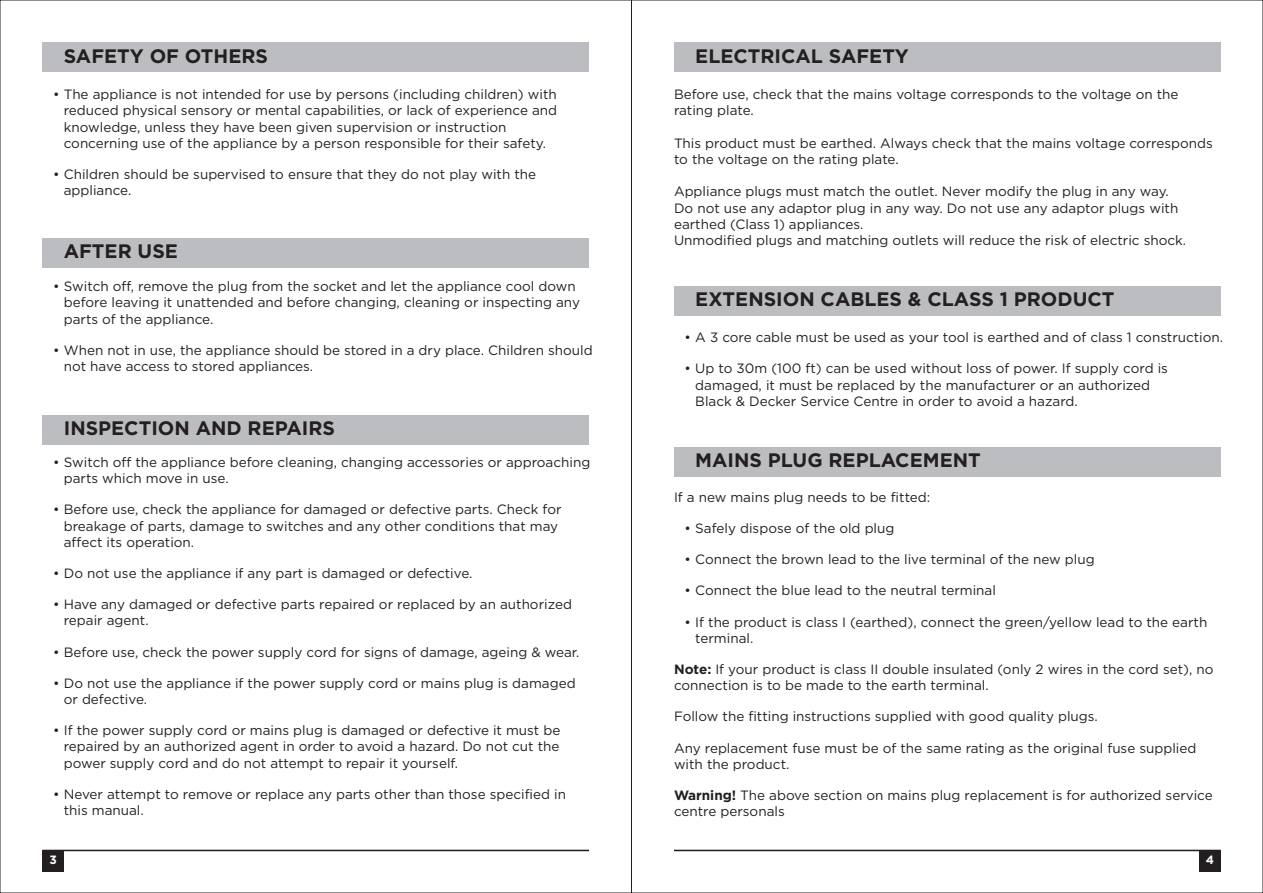
<style>
.page{position:relative;width:1263px;height:893px;background:#fff}
.page>*{position:absolute;margin:0;border:0;box-sizing:border-box;transform-origin:0 0}
.t1{font:700 19.5px "Gotham";color:#231f20}
.t2{font:13.5px/16.2px "Gotham";color:#231f20}
.t3{font:700 12px "Gotham";color:#fff}
.s1{font-weight:700}
</style>
<div class="page">
<hr style="left:43px;top:850px;width:546px;height:1px;background:#231f20">
<div style="left:43px;top:850px;width:21px;height:22px;background:#231f20"></div>
<hr style="left:674px;top:850px;width:546px;height:1px;background:#231f20">
<div style="left:1199px;top:850px;width:21px;height:22px;background:#231f20"></div>
<div style="left:43px;top:415px;width:546px;height:30px;background:#bcbdc0"></div>
<div style="left:674px;top:447px;width:546px;height:30px;background:#bcbdc0"></div>
<div style="left:43px;top:43px;width:546px;height:29px;background:#bcbdc0"></div>
<div style="left:674px;top:43px;width:546px;height:29px;background:#bcbdc0"></div>
<div style="left:43px;top:238px;width:546px;height:30px;background:#bcbdc0"></div>
<div style="left:674px;top:286px;width:546px;height:30px;background:#bcbdc0"></div>
<h1 class="t1" style="left:64px;top:45px;width:206px">SAFETY OF OTHERS</h1>
<h1 class="t1" style="left:695px;top:45px;width:215px">ELECTRICAL SAFETY</h1>
<p class="t2" style="left:64px;top:86px;width:495px;text-indent:-11px">• The appliance is not intended for use by persons (including children) with reduced physical sensory or mental capabilities, or lack of experience and knowledge, unless they have been given supervision or instruction concerning use of the appliance by a person responsible for their safety.</p>
<p class="t2" style="left:64px;top:166px;width:474px;text-indent:-11px">• Children should be supervised to ensure that they do not play with the appliance.</p>
<h1 class="t1" style="left:64px;top:240px;width:116px">AFTER USE</h1>
<p class="t2" style="left:64px;top:278px;width:518px;text-indent:-11px">• Switch off, remove the plug from the socket and let the appliance cool down before leaving it unattended and before changing, cleaning or inspecting any parts of the appliance.</p>
<p class="t2" style="left:64px;top:342px;width:530px;text-indent:-11px">• When not in use, the appliance should be stored in a dry place. Children should not have access to stored appliances.</p>
<h1 class="t1" style="left:64px;top:417px;width:273px">INSPECTION AND REPAIRS</h1>
<p class="t2" style="left:64px;top:454px;width:528px;text-indent:-11px">• Switch off the appliance before cleaning, changing accessories or approaching parts which move in use.</p>
<p class="t2" style="left:64px;top:501px;width:499px;text-indent:-11px">• Before use, check the appliance for damaged or defective parts. Check for breakage of parts, damage to switches and any other conditions that may affect its operation.</p>
<p class="t2" style="left:53px;top:565px;width:421px">• Do not use the appliance if any part is damaged or defective.</p>
<p class="t2" style="left:64px;top:596px;width:510px;text-indent:-11px">• Have any damaged or defective parts repaired or replaced by an authorized repair agent.</p>
<p class="t2" style="left:53px;top:643px;width:528px">• Before use, check the power supply cord for signs of damage, ageing &amp; wear.</p>
<p class="t2" style="left:64px;top:675px;width:513px;text-indent:-11px">• Do not use the appliance if the power supply cord or mains plug is damaged or defective.</p>
<p class="t2" style="left:64px;top:722px;width:498px;text-align:justify;text-indent:-11px">• If the power supply cord or mains plug is damaged or defective it must be repaired by an authorized agent in order to avoid a hazard. Do not cut the power supply cord and do not attempt to repair it yourself.</p>
<p class="t2" style="left:64px;top:786px;width:504px;text-indent:-11px">• Never attempt to remove or replace any parts other than those specified in this manual.</p>
<p class="t2" style="left:674px;top:86px;width:506px">Before use, check that the mains voltage corresponds to the voltage on the rating plate.</p>
<p class="t2" style="left:674px;top:135px;width:540px">This product must be earthed. Always check that the mains voltage corresponds to the voltage on the rating plate.</p>
<p class="t2" style="left:674px;top:183px;width:514px">Appliance plugs must match the outlet. Never modify the plug in any way.<br>Do not use any adaptor plug in any way. Do not use any adaptor plugs with earthed (Class 1) appliances.<br>Unmodified plugs and matching outlets will reduce the risk of electric shock.</p>
<h1 class="t1" style="left:695px;top:288px;width:421px">EXTENSION CABLES &amp; CLASS 1 PRODUCT</h1>
<p class="t2" style="left:685px;top:329px;width:540px">• A 3 core cable must be used as your tool is earthed and of class 1 construction.</p>
<p class="t2" style="left:695px;top:360px;width:474px;text-indent:-11px">• Up to 30m (100 ft) can be used without loss of power. If supply cord is damaged, it must be replaced by the manufacturer or an authorized<br>Black &amp; Decker Service Centre in order to avoid a hazard.</p>
<h1 class="t1" style="left:695px;top:449px;width:287px">MAINS PLUG REPLACEMENT</h1>
<p class="t2" style="left:674px;top:489px;width:258px">If a new mains plug needs to be fitted:</p>
<p class="t2" style="left:685px;top:520px;width:211px">• Safely dispose of the old plug</p>
<p class="t2" style="left:685px;top:551px;width:412px">• Connect the brown lead to the live terminal of the new plug</p>
<p class="t2" style="left:685px;top:582px;width:313px">• Connect the blue lead to the neutral terminal</p>
<p class="t2" style="left:695px;top:613px;width:513px;text-indent:-11px">• If the product is class I (earthed), connect the green/yellow lead to the earth terminal.</p>
<p class="t2" style="left:674px;top:661px;width:541px"><span class="s1">Note:</span> If your product is class II double insulated (only 2 wires in the cord set), no connection is to be made to the earth terminal.</p>
<p class="t2" style="left:674px;top:708px;width:425px">Follow the fitting instructions supplied with good quality plugs.</p>
<p class="t2" style="left:674px;top:739px;width:524px">Any replacement fuse must be of the same rating as the original fuse supplied with the product.</p>
<p class="t2" style="left:674px;top:787px;width:540px"><span class="s1">Warning!</span> The above section on mains plug replacement is for authorized service centre personals</p>
<p class="t3" style="left:49px;top:853px;width:9px">3</p>
<p class="t3" style="left:1206px;top:853px;width:10px">4</p>
</div>
